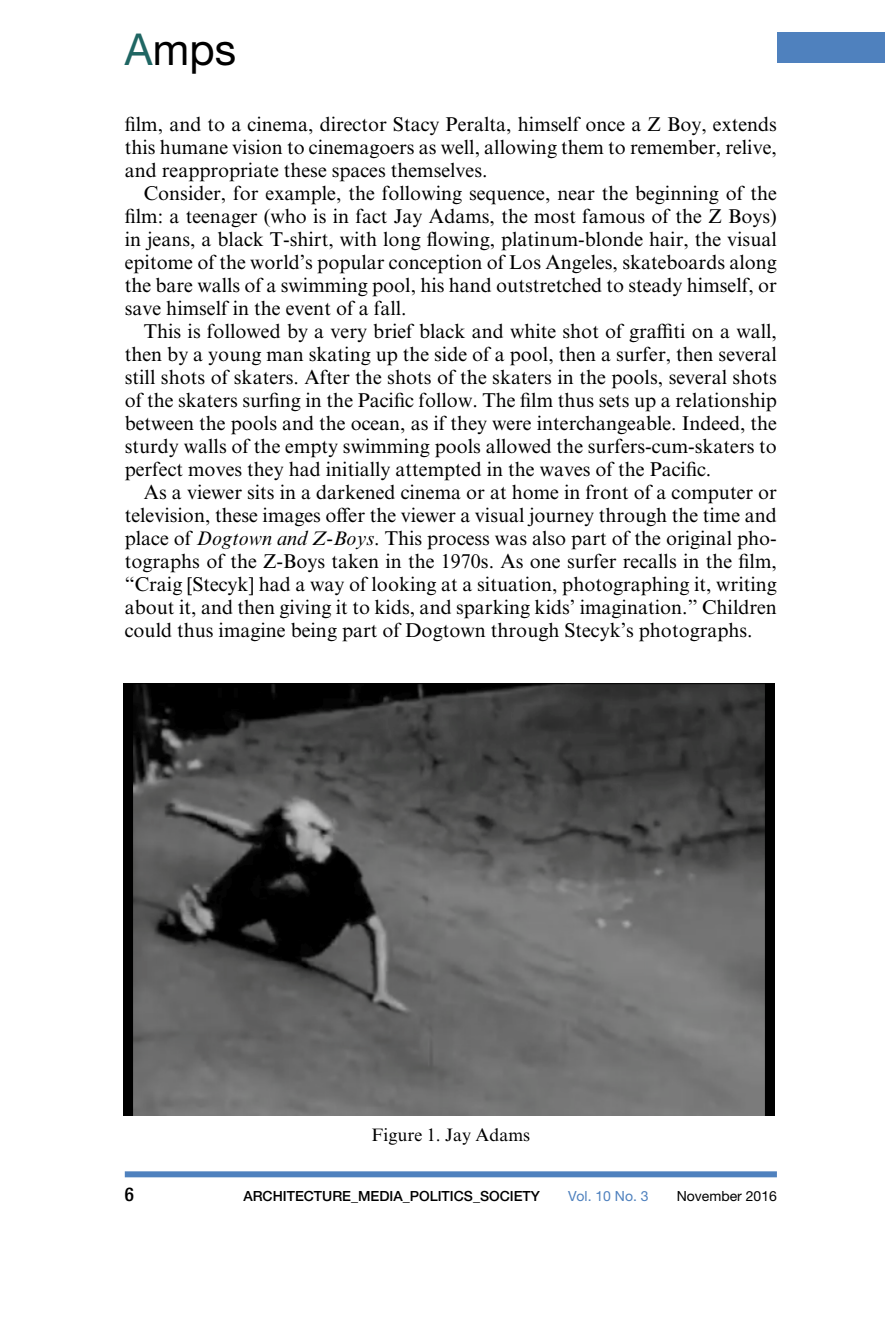
<style>
.page{position:relative;width:885px;height:1327px;background:#fff}
.page>*{position:absolute;margin:0;border:0;box-sizing:border-box;transform-origin:0 0}
.t1{font:44px "Helvetica Neue LT Std";color:#000}
.t2{font:20px/23px "Times NRMT Pro";color:#000;text-align:justify}
.t3{font:500 condensed 19px "Helvetica Neue LT Std";color:#000}
.t4{font:18px "Times NRMT Pro";color:#000}
.t5{font:500 14px "Helvetica Neue LT Std";color:#000}
.t6{font:14px "Helvetica Neue LT Std";color:#000}
.t7{font:14px "Helvetica Neue LT Std";color:#4f81be}
.s1{color:#1f6663}
.s2{font-style:italic}
</style>
<div class="page">
<div style="left:125px;top:1171px;width:651px;height:6px;background:#4f81be"></div>
<div style="left:777px;top:32px;width:107px;height:30px;background:#4f81be"></div>
<img style="left:124px;top:683px;width:650px;height:432px">
<h1 class="t1" style="left:125px;top:23px;width:113px"><span class="s1">A</span>mps</h1>
<p class="t2" style="left:125px;top:114px;width:653px">film, and to a cinema, director Stacy Peralta, himself once a Z Boy, extends this humane vision to cinemagoers as well, allowing them to remember, relive, and reappropriate these spaces themselves.</p>
<p class="t2" style="left:125px;top:183px;width:653px;text-indent:19px">Consider, for example, the following sequence, near the beginning of the film: a teenager (who is in fact Jay Adams, the most famous of the Z Boys) in jeans, a black T-shirt, with long flowing, platinum-blonde hair, the visual epitome of the world’s popular conception of Los Angeles, skateboards along the bare walls of a swimming pool, his hand outstretched to steady himself, or save himself in the event of a fall.</p>
<p class="t2" style="left:125px;top:321px;width:653px;text-indent:19px">This is followed by a very brief black and white shot of graffiti on a wall, then by a young man skating up the side of a pool, then a surfer, then several still shots of skaters. After the shots of the skaters in the pools, several shots of the skaters surfing in the Pacific follow. The film thus sets up a relationship between the pools and the ocean, as if they were interchangeable. Indeed, the sturdy walls of the empty swimming pools allowed the surfers-cum-skaters to perfect moves they had initially attempted in the waves of the Pacific.</p>
<p class="t2" style="left:125px;top:482px;width:653px;text-indent:19px">As a viewer sits in a darkened cinema or at home in front of a computer or television, these images offer the viewer a visual journey through the time and place of <span class="s2">Dogtown and Z-Boys</span>. This process was also part of the original pho&shy;tographs of the Z-Boys taken in the 1970s. As one surfer recalls in the film, “Craig [Stecyk] had a way of looking at a situation, photographing it, writing about it, and then giving it to kids, and sparking kids’ imagination.” Children could thus imagine being part of Dogtown through Stecyk’s photographs.</p>
<p class="t4" style="left:371px;top:1124px;width:160px">Figure 1. Jay Adams</p>
<p class="t3" style="left:125px;top:1183px;width:11px">6</p>
<p class="t5" style="left:243px;top:1188px;width:298px">ARCHITECTURE_MEDIA_POLITICS_SOCIETY</p>
<p class="t7" style="left:568px;top:1188px;width:82px">Vol. 10 No. 3</p>
<p class="t6" style="left:676px;top:1188px;width:102px">November 2016</p>
</div>
